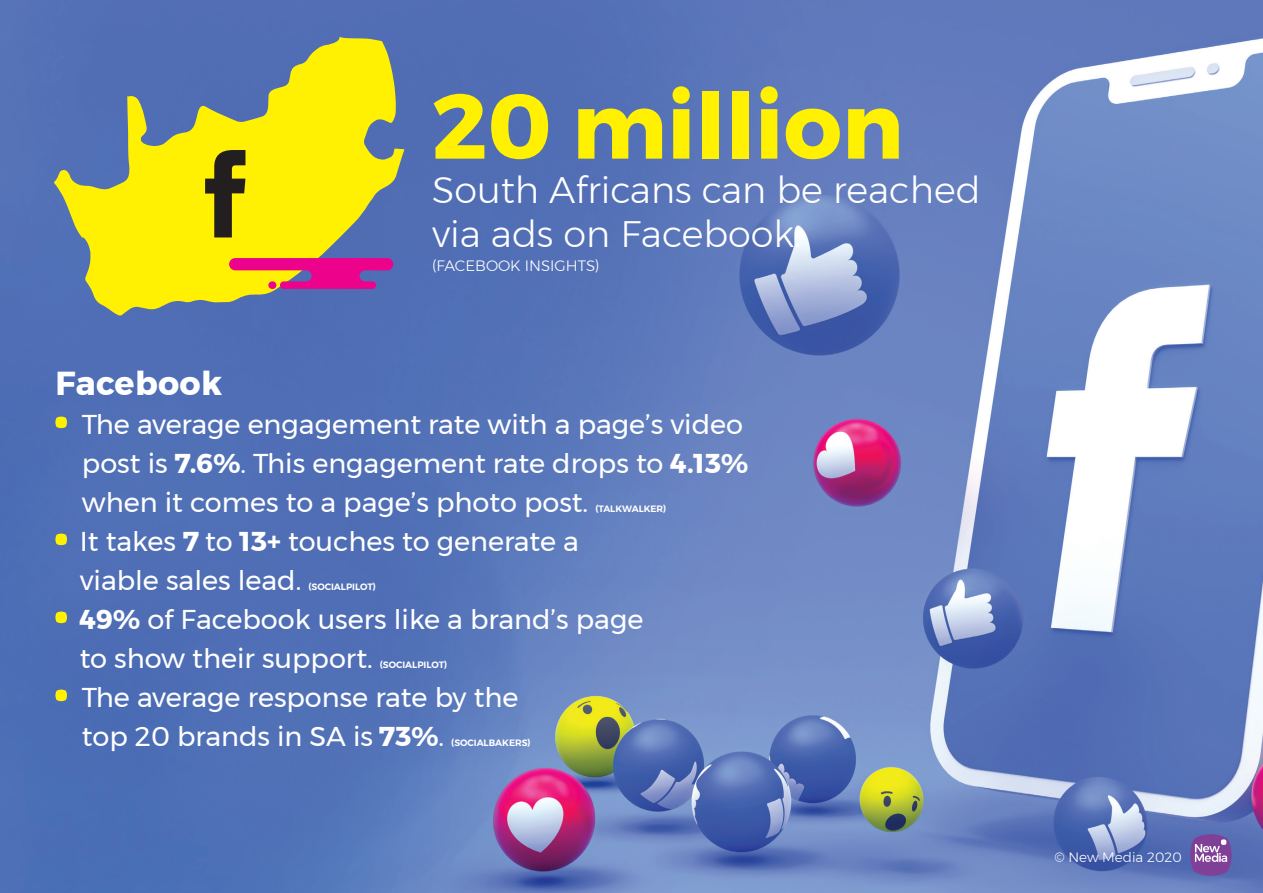
<style>
.page{position:relative;width:1263px;height:893px;background:#fff}
.page>*{position:absolute;margin:0;border:0;box-sizing:border-box;transform-origin:0 0}
.t1{font:700 91.5px "Montserrat";color:#fff101}
.t2{font:300 36.75px/44.1px "Montserrat";color:#fff}
.t3{font:700 33.15px "Montserrat";letter-spacing:.01em;color:#fff}
.t4{font:27.15px/39px "Montserrat";color:#fff}
.t5{font:300 15px "Montserrat";color:#fff}
.t6{font:300 13.5px "Montserrat";color:#fff}
.t7{font:600 9.15px "Montserrat";color:#fff}
.s1{font-weight:700}
</style>
<div class="page">
<img style="left:0;top:0;width:1263px;height:893px">
<svg style="left:55px;top:417px;width:12px;height:11px"></svg>
<svg style="left:55px;top:534px;width:12px;height:11px"></svg>
<svg style="left:55px;top:612px;width:12px;height:11px"></svg>
<svg style="left:55px;top:690px;width:12px;height:11px"></svg>
<svg style="left:54px;top:37px;width:350px;height:278px;fill:#fff101"></svg>
<svg style="left:229px;top:258px;width:164px;height:31px"></svg>
<svg style="left:205px;top:150px;width:40px;height:87px"></svg>
<svg style="left:1190px;top:834px;width:41px;height:42px"></svg>
<h1 class="t1" style="left:432px;top:53px;width:473px">20 million</h1>
<h2 class="t2" style="left:432px;top:167px;width:550px">South Africans can be reached via ads on Facebook.</h2>
<p class="t5" style="left:432px;top:254px;width:169px">(FACEBOOK INSIGHTS)</p>
<p class="t3" style="left:55px;top:357px;width:168px">Facebook</p>
<p class="t4" style="left:82px;top:405px;width:668px">The average engagement rate with a page’s video post is <span class="s1">7.6%</span>. This engagement rate drops to <span class="s1">4.13% </span>when it comes to a page’s photo post.</p>
<p class="t7" style="left:595px;top:502px;width:73px">(TALKWALKER)</p>
<p class="t4" style="left:80px;top:522px;width:501px">It takes <span class="s1">7</span> to <span class="s1">13+</span> touches to generate a viable sales lead.</p>
<p class="t7" style="left:309px;top:580px;width:69px">(SOCIALPILOT)</p>
<p class="t4" style="left:80px;top:600px;width:565px"><span class="s1">49%</span> of Facebook users like a brand’s page to show their support.</p>
<p class="t7" style="left:380px;top:658px;width:69px">(SOCIALPILOT)</p>
<p class="t4" style="left:82px;top:678px;width:438px">The average response rate by the top 20 brands in SA is <span class="s1">73%</span>.</p>
<p class="t7" style="left:451px;top:736px;width:81px">(SOCIALBAKERS)</p>
<p class="t6" style="left:1054px;top:847px;width:129px">© New Media 2020</p>
</div>
